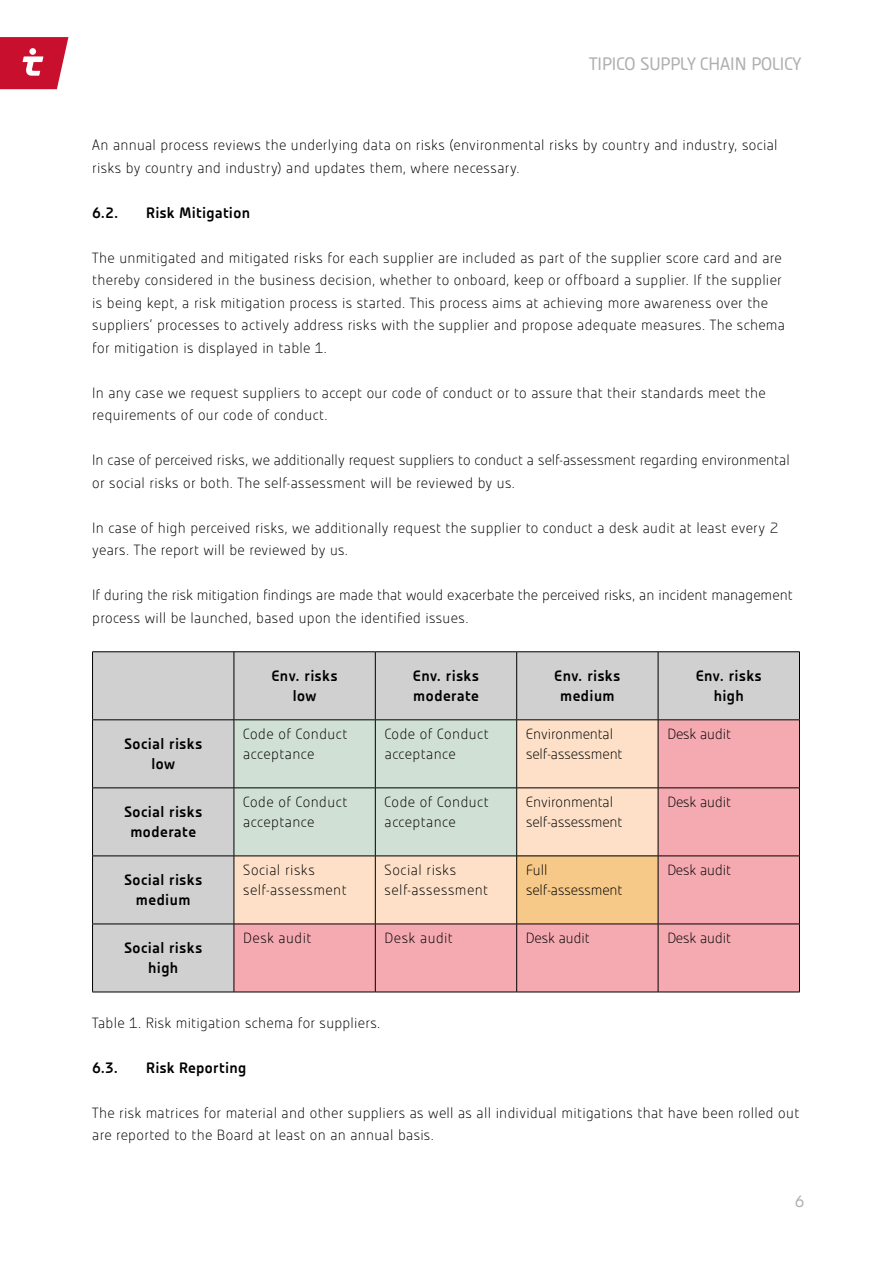
<style>
.page{position:relative;width:893px;height:1263px;background:#fff}
.page>*{position:absolute;margin:0;border:0;box-sizing:border-box;transform-origin:0 0}
.t1{font:16.5px "Tipico German";color:#b0b0b0}
.t2{font:15px "Tipico";color:#b0b0b0}
.t3{font:300 13.5px/22.5px "Tipico";letter-spacing:.025em;color:#000}
.t4{font:500 13.5px/20.2px "Tipico";letter-spacing:.035em;color:#000;text-align:center}
.t5{font:300 13.5px/20.2px "Tipico";color:#000}
</style>
<div class="page">
<div style="left:93px;top:652px;width:706px;height:340px;background:#d0d0d0"></div>
<svg style="left:235px;top:720px;width:564px;height:272px;background:#eac4be"></svg>
<div style="left:517px;top:856px;width:141px;height:68px;background:#f6c989"></div>
<hr style="left:92px;top:651px;width:142px;height:1px;background:#000">
<hr style="left:92px;top:652px;width:1px;height:67px;background:#000">
<hr style="left:234px;top:651px;width:141px;height:1px;background:#000">
<hr style="left:234px;top:652px;width:1px;height:67px;background:#000">
<hr style="left:375px;top:651px;width:142px;height:1px;background:#000">
<hr style="left:375px;top:652px;width:1px;height:67px;background:#000">
<hr style="left:517px;top:651px;width:141px;height:1px;background:#000">
<hr style="left:516px;top:652px;width:1px;height:67px;background:#000">
<hr style="left:658px;top:651px;width:142px;height:1px;background:#000">
<hr style="left:658px;top:652px;width:1px;height:67px;background:#000">
<hr style="left:799px;top:652px;width:1px;height:67px;background:#000">
<hr style="left:92px;top:719px;width:142px;height:1px;background:#000">
<hr style="left:92px;top:720px;width:1px;height:68px;background:#000">
<hr style="left:234px;top:719px;width:141px;height:1px;background:#000">
<hr style="left:234px;top:720px;width:1px;height:68px;background:#000">
<hr style="left:375px;top:719px;width:142px;height:1px;background:#000">
<hr style="left:375px;top:720px;width:1px;height:68px;background:#000">
<hr style="left:517px;top:719px;width:141px;height:1px;background:#000">
<hr style="left:516px;top:720px;width:1px;height:68px;background:#000">
<hr style="left:658px;top:719px;width:142px;height:1px;background:#000">
<hr style="left:658px;top:720px;width:1px;height:68px;background:#000">
<hr style="left:799px;top:720px;width:1px;height:68px;background:#000">
<hr style="left:92px;top:788px;width:142px;height:1px;background:#000">
<hr style="left:92px;top:788px;width:1px;height:68px;background:#000">
<hr style="left:234px;top:788px;width:141px;height:1px;background:#000">
<hr style="left:234px;top:788px;width:1px;height:68px;background:#000">
<hr style="left:375px;top:788px;width:142px;height:1px;background:#000">
<hr style="left:375px;top:788px;width:1px;height:68px;background:#000">
<hr style="left:517px;top:788px;width:141px;height:1px;background:#000">
<hr style="left:516px;top:788px;width:1px;height:68px;background:#000">
<hr style="left:658px;top:788px;width:142px;height:1px;background:#000">
<hr style="left:658px;top:788px;width:1px;height:68px;background:#000">
<hr style="left:799px;top:788px;width:1px;height:68px;background:#000">
<hr style="left:92px;top:856px;width:142px;height:1px;background:#000">
<hr style="left:92px;top:856px;width:1px;height:68px;background:#000">
<hr style="left:234px;top:856px;width:141px;height:1px;background:#000">
<hr style="left:234px;top:856px;width:1px;height:68px;background:#000">
<hr style="left:375px;top:856px;width:142px;height:1px;background:#000">
<hr style="left:375px;top:856px;width:1px;height:68px;background:#000">
<hr style="left:517px;top:856px;width:141px;height:1px;background:#000">
<hr style="left:516px;top:856px;width:1px;height:68px;background:#000">
<hr style="left:658px;top:856px;width:142px;height:1px;background:#000">
<hr style="left:658px;top:856px;width:1px;height:68px;background:#000">
<hr style="left:799px;top:856px;width:1px;height:68px;background:#000">
<hr style="left:92px;top:924px;width:142px;height:1px;background:#000">
<hr style="left:92px;top:924px;width:1px;height:68px;background:#000">
<hr style="left:234px;top:924px;width:141px;height:1px;background:#000">
<hr style="left:234px;top:924px;width:1px;height:68px;background:#000">
<hr style="left:375px;top:924px;width:142px;height:1px;background:#000">
<hr style="left:375px;top:924px;width:1px;height:68px;background:#000">
<hr style="left:517px;top:924px;width:141px;height:1px;background:#000">
<hr style="left:516px;top:924px;width:1px;height:68px;background:#000">
<hr style="left:658px;top:924px;width:142px;height:1px;background:#000">
<hr style="left:658px;top:924px;width:1px;height:68px;background:#000">
<hr style="left:799px;top:924px;width:1px;height:68px;background:#000">
<hr style="left:92px;top:992px;width:142px;height:1px;background:#000">
<hr style="left:234px;top:992px;width:141px;height:1px;background:#000">
<hr style="left:375px;top:992px;width:142px;height:1px;background:#000">
<hr style="left:517px;top:992px;width:141px;height:1px;background:#000">
<hr style="left:658px;top:992px;width:142px;height:1px;background:#000">
<svg style="left:0;top:37px;width:68px;height:52px;background:#d0344d"></svg>
<p class="t1" style="left:589px;top:54px;width:214px">TIPICO SUPPLY CHAIN POLICY</p>
<p class="t3" style="left:92px;top:134px;width:687px">An annual process reviews the underlying data on risks (environmental risks by country and industry, social risks by country and industry) and updates them, where necessary.</p>
<p class="t4" style="left:92px;top:202px;width:27px">6.2.</p>
<p class="t4" style="left:146px;top:202px;width:105px">Risk Mitigation</p>
<p class="t3" style="left:92px;top:246px;width:694px">The unmitigated and mitigated risks for each supplier are included as part of the supplier score card and are thereby considered in the business decision, whether to onboard, keep or offboard a supplier. If the supplier is being kept, a risk mitigation process is started. This process aims at achieving more awareness over the suppliers’ processes to actively address risks with the supplier and propose adequate measures. The schema for mitigation is displayed in table 1.</p>
<p class="t3" style="left:92px;top:381px;width:675px">In any case we request suppliers to accept our code of conduct or to assure that their standards meet the requirements of our code of conduct.</p>
<p class="t3" style="left:92px;top:449px;width:699px">In case of perceived risks, we additionally request suppliers to conduct a self-assessment regarding environmental or social risks or both. The self-assessment will be reviewed by us.</p>
<p class="t3" style="left:92px;top:516px;width:688px">In case of high perceived risks, we additionally request the supplier to conduct a desk audit at least every 2 years. The report will be reviewed by us.</p>
<p class="t3" style="left:92px;top:584px;width:702px">If during the risk mitigation findings are made that would exacerbate the perceived risks, an incident management process will be launched, based upon the identified issues.</p>
<p class="t4" style="left:272px;top:665px;width:67px">Env. risks low</p>
<p class="t4" style="left:413px;top:665px;width:67px;text-align:left">Env. risks moderate</p>
<p class="t4" style="left:555px;top:665px;width:67px">Env. risks medium</p>
<p class="t4" style="left:696px;top:665px;width:67px">Env. risks high</p>
<p class="t4" style="left:124px;top:733px;width:79px">Social risks low</p>
<p class="t3" style="left:243px;top:723px;width:105px;line-height:20.2px">Code of Conduct acceptance</p>
<p class="t3" style="left:385px;top:723px;width:105px;line-height:20.2px">Code of Conduct acceptance</p>
<p class="t5" style="left:526px;top:723px;width:98px">Environmental self-assessment</p>
<p class="t5" style="left:667px;top:723px;width:65px">Desk audit</p>
<p class="t4" style="left:124px;top:801px;width:79px">Social risks moderate</p>
<p class="t3" style="left:243px;top:792px;width:105px;line-height:20.2px">Code of Conduct acceptance</p>
<p class="t3" style="left:385px;top:792px;width:105px;line-height:20.2px">Code of Conduct acceptance</p>
<p class="t5" style="left:526px;top:792px;width:98px">Environmental self-assessment</p>
<p class="t5" style="left:667px;top:792px;width:65px">Desk audit</p>
<p class="t4" style="left:124px;top:869px;width:79px">Social risks medium</p>
<p class="t3" style="left:243px;top:860px;width:105px;line-height:20.2px">Social risks self-assessment</p>
<p class="t3" style="left:385px;top:860px;width:105px;line-height:20.2px">Social risks self-assessment</p>
<p class="t5" style="left:526px;top:860px;width:98px">Full self-assessment</p>
<p class="t5" style="left:667px;top:860px;width:65px">Desk audit</p>
<p class="t4" style="left:124px;top:937px;width:79px">Social risks high</p>
<p class="t3" style="left:243px;top:926px;width:70px">Desk audit</p>
<p class="t3" style="left:385px;top:926px;width:70px">Desk audit</p>
<p class="t5" style="left:526px;top:928px;width:65px">Desk audit</p>
<p class="t5" style="left:667px;top:928px;width:65px">Desk audit</p>
<p class="t3" style="left:92px;top:1011px;width:290px">Table 1. Risk mitigation schema for suppliers.</p>
<p class="t4" style="left:92px;top:1057px;width:27px">6.3.</p>
<p class="t4" style="left:146px;top:1057px;width:102px">Risk Reporting</p>
<p class="t3" style="left:92px;top:1101px;width:708px">The risk matrices for material and other suppliers as well as all individual mitigations that have been rolled out are reported to the Board at least on an annual basis.</p>
<p class="t2" style="left:795px;top:1192px;width:11px">6</p>
</div>
